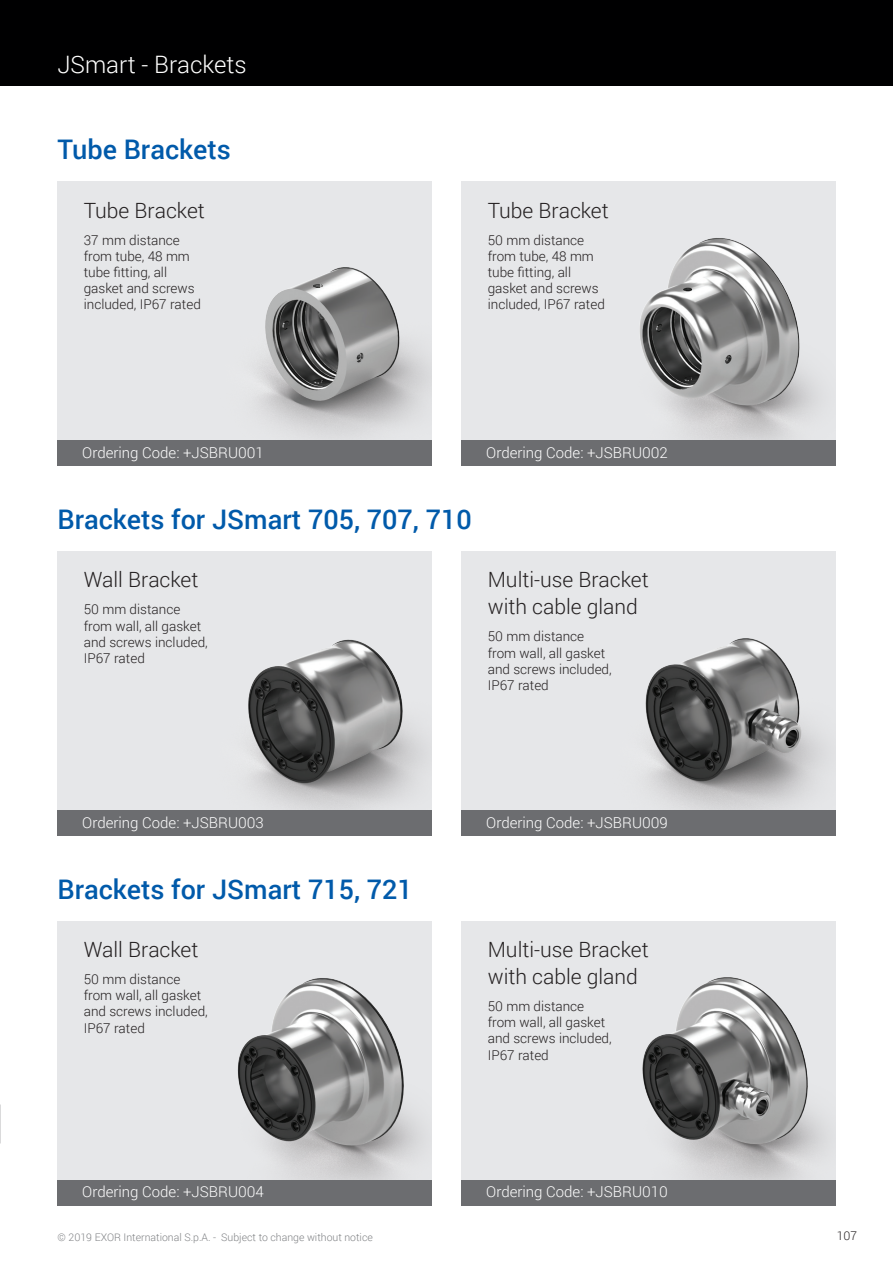
<style>
.page{position:relative;width:893px;height:1263px;background:#fff}
.page>*{position:absolute;margin:0;border:0;box-sizing:border-box;transform-origin:0 0}
.t1{font:500 27px "Roboto";color:#015aaa}
.t2{font:300 24px "Roboto";color:#fff}
.t3{font:300 21px/27px "Roboto";color:#231f20}
.t4{font:300 15px "Roboto";color:#fff}
.t5{font:300 13.5px/16.2px "Roboto";color:#231f20}
.t6{font:300 12px "Roboto";color:#231f20}
.t7{font:300 10.5px "Roboto";color:#808285}
</style>
<div class="page">
<div style="left:57px;top:181px;width:375px;height:285px;background:#e6e7e9"></div>
<img style="left:165px;top:267px;width:267px;height:174px">
<div style="left:0;top:0;width:893px;height:85px;background:#000001"></div>
<div style="left:57px;top:441px;width:375px;height:25px;background:#6c6d70"></div>
<div style="left:57px;top:551px;width:375px;height:285px;background:#e6e7e9"></div>
<img style="left:248px;top:639px;width:179px;height:171px">
<div style="left:57px;top:810px;width:375px;height:26px;background:#6c6d70"></div>
<div style="left:57px;top:921px;width:375px;height:284px;background:#e6e7e9"></div>
<img style="left:237px;top:978px;width:186px;height:202px">
<div style="left:57px;top:1180px;width:375px;height:25px;background:#6c6d70"></div>
<div style="left:461px;top:181px;width:375px;height:285px;background:#e6e7e9"></div>
<img style="left:576px;top:238px;width:260px;height:203px">
<div style="left:461px;top:441px;width:375px;height:25px;background:#6c6d70"></div>
<div style="left:461px;top:551px;width:375px;height:285px;background:#e6e7e9"></div>
<img style="left:645px;top:638px;width:180px;height:172px">
<div style="left:461px;top:810px;width:375px;height:26px;background:#6c6d70"></div>
<div style="left:461px;top:921px;width:375px;height:284px;background:#e6e7e9"></div>
<img style="left:642px;top:977px;width:185px;height:203px">
<div style="left:461px;top:1180px;width:375px;height:25px;background:#6c6d70"></div>
<h2 class="t2" style="left:57px;top:48px;width:191px">JSmart - Brackets</h2>
<h1 class="t1" style="left:57px;top:130px;width:175px">Tube Brackets</h1>
<h3 class="t3" style="left:84px;top:196px;width:122px">Tube Bracket</h3>
<p class="t5" style="left:84px;top:231px;width:119px">37 mm distance from tube, 48 mm tube fitting, all gasket and screws included, IP67 rated</p>
<h3 class="t3" style="left:488px;top:196px;width:122px">Tube Bracket</h3>
<p class="t5" style="left:488px;top:231px;width:119px">50 mm distance from tube, 48 mm tube fitting, all gasket and screws included, IP67 rated</p>
<p class="t4" style="left:82px;top:442px;width:183px">Ordering Code: +JSBRU001</p>
<p class="t4" style="left:486px;top:442px;width:183px">Ordering Code: +JSBRU002</p>
<h1 class="t1" style="left:57px;top:500px;width:416px">Brackets for JSmart 705, 707, 710</h1>
<h3 class="t3" style="left:84px;top:566px;width:116px">Wall Bracket</h3>
<p class="t5" style="left:84px;top:601px;width:125px">50 mm distance from wall, all gasket and screws included,<br>IP67 rated</p>
<h3 class="t3" style="left:488px;top:566px;width:162px">Multi-use Bracket with cable gland</h3>
<p class="t5" style="left:488px;top:628px;width:125px">50 mm distance from wall, all gasket and screws included,<br>IP67 rated</p>
<p class="t4" style="left:82px;top:812px;width:183px">Ordering Code: +JSBRU003</p>
<p class="t4" style="left:486px;top:812px;width:183px">Ordering Code: +JSBRU009</p>
<h1 class="t1" style="left:57px;top:870px;width:357px">Brackets for JSmart 715, 721</h1>
<h3 class="t3" style="left:84px;top:935px;width:116px">Wall Bracket</h3>
<p class="t5" style="left:84px;top:971px;width:125px">50 mm distance from wall, all gasket and screws included,<br>IP67 rated</p>
<h3 class="t3" style="left:488px;top:935px;width:162px">Multi-use Bracket with cable gland</h3>
<p class="t5" style="left:488px;top:998px;width:125px">50 mm distance from wall, all gasket and screws included,<br>IP67 rated</p>
<p class="t4" style="left:82px;top:1181px;width:183px">Ordering Code: +JSBRU004</p>
<p class="t4" style="left:486px;top:1181px;width:183px">Ordering Code: +JSBRU010</p>
<p class="t7" style="left:58px;top:1230px;width:317px">© 2019 EXOR International S.p.A. - Subject to change without notice</p>
<p class="t6" style="left:837px;top:1228px;width:22px">107</p>
</div>
